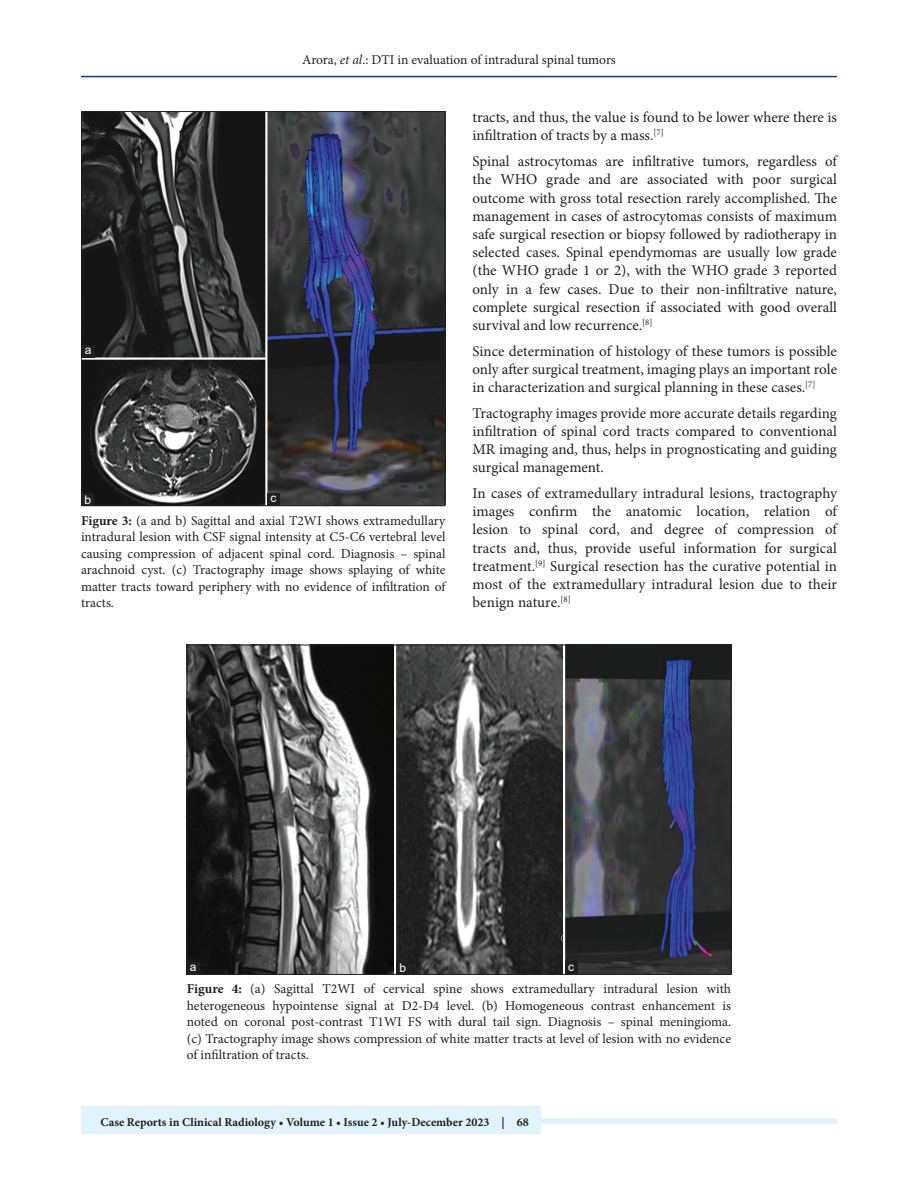
<style>
.page{position:relative;width:918px;height:1188px;background:#fff}
.page>*{position:absolute;margin:0;border:0;box-sizing:border-box;transform-origin:0 0}
.TX{font:15px/18.1px "Minion Pro";color:#231f20;text-align:justify}
.FGC{font:13.5px/16.5px "Minion Pro";color:#231f20;text-align:justify}
.t1{font:700 12px "Minion Pro";color:#231f20}
.LABEL{font:12px "Arial";color:#fff}
.s1{font-style:italic}
.s2{font-weight:700}
</style>
<div class="page">
<hr style="left:81px;top:76px;width:756px;height:1px;background:#164077">
<div style="left:81px;top:1119px;width:756px;height:5px;background:#e1f4fc"></div>
<div style="left:81px;top:1106px;width:460px;height:28px;background:#e1f4fc"></div>
<img style="left:83px;top:113px;width:360px;height:391px">
<div style="left:81px;top:111px;width:364px;height:395px;border:1px solid #231f20"></div>
<div style="left:82px;top:345px;width:13px;height:13px;background:#231f20"></div>
<div style="left:81px;top:493px;width:13px;height:13px;background:#231f20"></div>
<div style="left:267px;top:493px;width:13px;height:13px;background:#231f20"></div>
<img style="left:189px;top:647px;width:540px;height:326px">
<div style="left:187px;top:962px;width:13px;height:13px;background:#231f20"></div>
<div style="left:396px;top:962px;width:13px;height:12px;background:#231f20"></div>
<div style="left:565px;top:962px;width:13px;height:12px;background:#231f20"></div>
<p class="FGC" style="left:302px;top:51px;width:315px">Arora, <span class="s1">et al</span>.: DTI in evaluation of intradural spinal tumors</p>
<p class="LABEL" style="left:85px;top:342px;width:8px">a</p>
<p class="LABEL" style="left:84px;top:491px;width:8px">b</p>
<p class="LABEL" style="left:271px;top:490px;width:7px">c</p>
<p class="FGC" style="left:81px;top:512px;width:366px"><span class="s2">Figure 3:</span> (a and b) Sagittal and axial T2WI shows extramedullary intradural lesion with CSF signal intensity at C5-C6 vertebral level causing compression of adjacent spinal cord. Diagnosis – spinal arachnoid cyst. (c) Tractography image shows splaying of white matter tracts toward periphery with no evidence of infiltration of tracts.</p>
<p class="TX" style="left:472px;top:108px;width:366px">tracts, and thus, the value is found to be lower where there is infiltration of tracts by a mass.<sup>[7]</sup></p>
<p class="TX" style="left:472px;top:152px;width:366px">Spinal astrocytomas are infiltrative tumors, regardless of the WHO grade and are associated with poor surgical outcome with gross total resection rarely accomplished. The management in cases of astrocytomas consists of maximum safe surgical resection or biopsy followed by radiotherapy in selected cases. Spinal ependymomas are usually low grade (the WHO grade 1 or 2), with the WHO grade 3 reported only in a few cases. Due to their non-infiltrative nature, complete surgical resection if associated with good overall survival and low recurrence.<sup>[8]</sup></p>
<p class="TX" style="left:472px;top:342px;width:366px">Since determination of histology of these tumors is possible only after surgical treatment, imaging plays an important role in characterization and surgical planning in these cases.<sup>[7]</sup></p>
<p class="TX" style="left:472px;top:404px;width:366px">Tractography images provide more accurate details regarding infiltration of spinal cord tracts compared to conventional MR imaging and, thus, helps in prognosticating and guiding surgical management.</p>
<p class="TX" style="left:472px;top:484px;width:366px">In cases of extramedullary intradural lesions, tractography images confirm the anatomic location, relation of lesion to spinal cord, and degree of compression of tracts and, thus, provide useful information for surgical treatment.<sup>[9]</sup> Surgical resection has the curative potential in most of the extramedullary intradural lesion due to their benign nature.<sup>[8]</sup></p>
<p class="LABEL" style="left:190px;top:959px;width:8px">a</p>
<p class="LABEL" style="left:399px;top:960px;width:8px">b</p>
<p class="LABEL" style="left:568px;top:959px;width:7px">c</p>
<p class="FGC" style="left:187px;top:981px;width:546px"><span class="s2">Figure 4:</span> (a) Sagittal T2WI of cervical spine shows extramedullary intradural lesion with heterogeneous hypointense signal at D2-D4 level. (b) Homogeneous contrast enhancement is noted on coronal post-contrast T1WI FS with dural tail sign. Diagnosis – spinal meningioma. (c) Tractography image shows compression of white matter tracts at level of lesion with no evidence of infiltration of tracts.</p>
<p class="t1" style="left:100px;top:1113px;width:430px">Case Reports in Clinical Radiology • Volume 1 • Issue 2 • July-December 2023 | 68</p>
</div>
